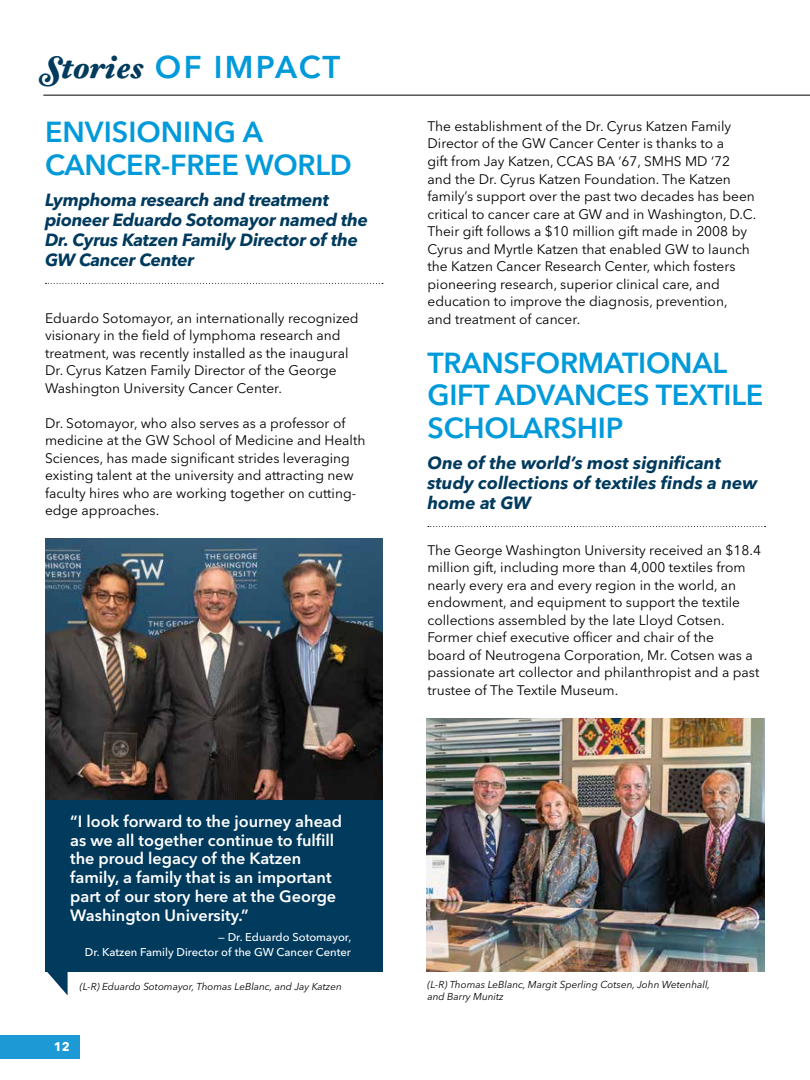
<style>
.page{position:relative;width:810px;height:1080px;background:#fff}
.page>*{position:absolute;margin:0;border:0;box-sizing:border-box;transform-origin:0 0}
.t1{font:600 31.25px "Avenir Next LT Pro";letter-spacing:.065em;color:#009ada}
.t2{font:600 28.75px/32.5px "Avenir Next LT Pro";letter-spacing:-.01em;color:#009ada}
.t3{font:italic 700 17.5px/20px "Avenir Next LT Pro";letter-spacing:-.015em;color:#003a5d}
.t4{font:600 16.25px/18.8px "Avenir Next LT Pro";color:#fff}
.t5{font:13.75px/17.5px "Avenir Next LT Pro";color:#000}
.t6{font:700 12.5px "Avenir Next LT Pro";color:#fff}
.t7{font:500 11.25px/15px "Avenir Next LT Pro";color:#fff;text-align:right}
.t8{font:italic 10px/12px "Avenir Next LT Pro";color:#000}
.s1{font-family:"Hoefler Text Black Italic Swash";font-weight:400;color:#003a5d}
</style>
<div class="page">
<div style="left:0;top:1035px;width:80px;height:24px;background:#1c9ad6"></div>
<svg style="left:45px;top:283px;width:338px;height:1px"></svg>
<svg style="left:428px;top:526px;width:338px;height:1px"></svg>
<hr style="left:43px;top:95px;width:767px;height:1px;background:#000">
<img style="left:45px;top:539px;width:337px;height:261px">
<div style="left:45px;top:800px;width:337px;height:172px;background:#003a5d"></div>
<svg style="left:47px;top:972px;width:21px;height:23px"></svg>
<img style="left:427px;top:718px;width:338px;height:254px">
<h1 class="t1" style="left:43px;top:48px;width:298px"><span class="s1">Stories</span> OF IMPACT</h1>
<h2 class="t2" style="left:45px;top:116px;width:308px">ENVISIONING A<br>CANCER-FREE WORLD</h2>
<p class="t3" style="left:45px;top:190px;width:324px">Lymphoma research and treatment pioneer Eduardo Sotomayor named the<br>Dr. Cyrus Katzen Family Director of the<br>GW Cancer Center</p>
<p class="t5" style="left:45px;top:309px;width:315px">Eduardo Sotomayor, an internationally recognized visionary in the field of lymphoma research and treatment, was recently installed as the inaugural Dr. Cyrus Katzen Family Director of the George Washington University Cancer Center.</p>
<p class="t5" style="left:45px;top:414px;width:322px">Dr. Sotomayor, who also serves as a professor of medicine at the GW School of Medicine and Health Sciences, has made significant strides leveraging existing talent at the university and attracting new faculty hires who are working together on cutting&shy;edge approaches.</p>
<p class="t5" style="left:428px;top:117px;width:330px">The establishment of the Dr. Cyrus Katzen Family Director of the GW Cancer Center is thanks to a<br>gift from Jay Katzen, CCAS BA ‘67, SMHS MD ‘72 and the Dr. Cyrus Katzen Foundation. The Katzen family’s support over the past two decades has been critical to cancer care at GW and in Washington, D.C.<br>Their gift follows a $10 million gift made in 2008 by Cyrus and Myrtle Katzen that enabled GW to launch the Katzen Cancer Research Center, which fosters pioneering research, superior clinical care, and education to improve the diagnosis, prevention,<br>and treatment of cancer.</p>
<h2 class="t2" style="left:428px;top:346px;width:337px">TRANSFORMATIONAL<br>GIFT ADVANCES TEXTILE<br>SCHOLARSHIP</h2>
<p class="t3" style="left:428px;top:453px;width:331px">One of the world’s most significant study collections of textiles finds a new home at GW</p>
<p class="t5" style="left:428px;top:541px;width:335px">The George Washington University received an $18.4 million gift, including more than 4,000 textiles from nearly every era and every region in the world, an endowment, and equipment to support the textile collections assembled by the late Lloyd Cotsen.<br>Former chief executive officer and chair of the<br>board of Neutrogena Corporation, Mr. Cotsen was a passionate art collector and philanthropist and a past trustee of The Textile Museum.</p>
<p class="t4" style="left:70px;top:812px;width:273px">“I look forward to the journey ahead as we all together continue to fulfill the proud legacy of the Katzen family, a family that is an important part of our story here at the George Washington University.”</p>
<p class="t7" style="left:85px;top:930px;width:268px">— Dr. Eduardo Sotomayor,<br>Dr. Katzen Family Director of the GW Cancer Center</p>
<p class="t8" style="left:80px;top:980px;width:264px">(L-R) Eduardo Sotomayor, Thomas LeBlanc, and Jay Katzen</p>
<p class="t8" style="left:428px;top:978px;width:284px">(L-R) Thomas LeBlanc, Margit Sperling Cotsen, John Wetenhall, and Barry Munitz</p>
<p class="t6" style="left:54px;top:1039px;width:18px">12</p>
</div>
